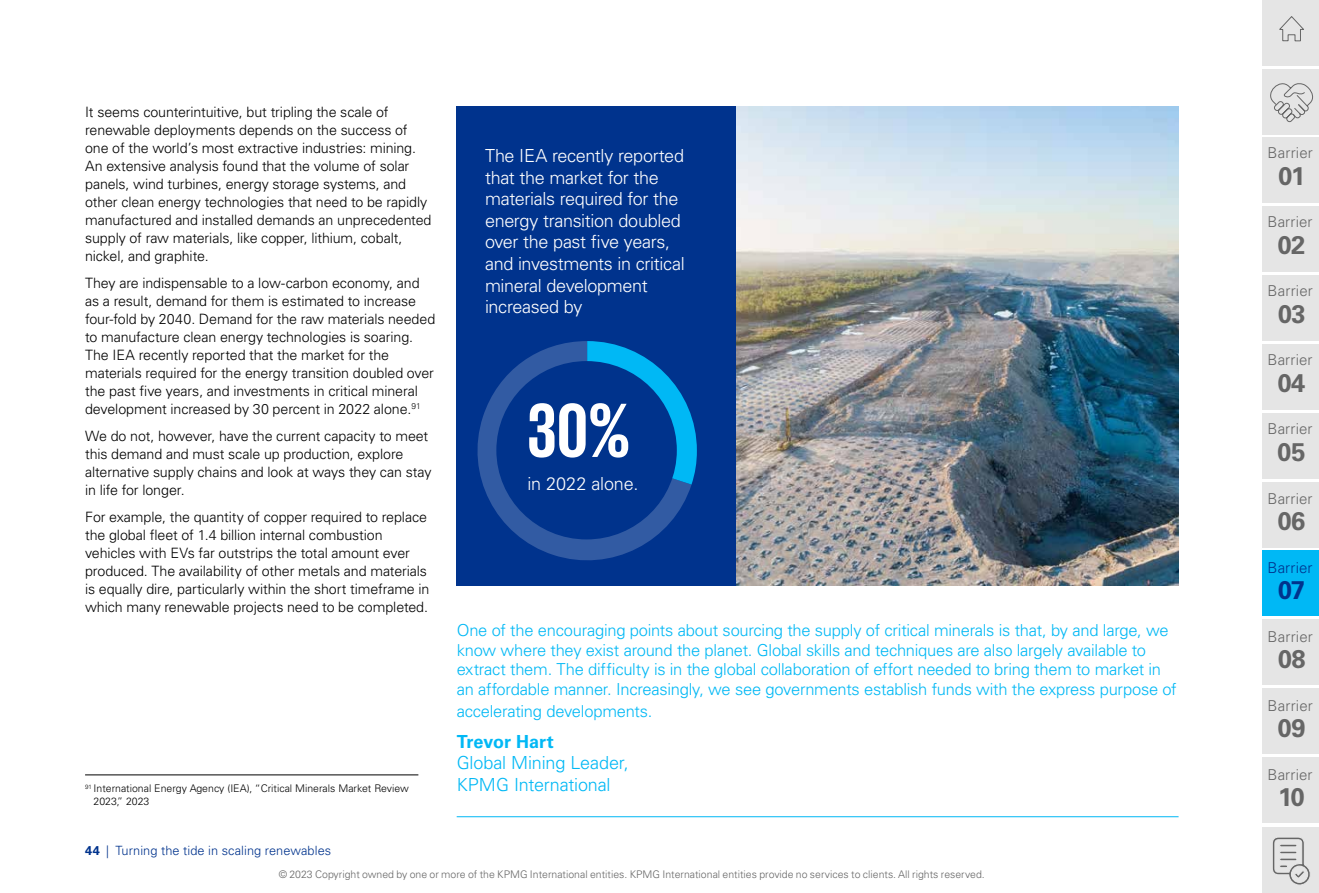
<style>
.page{position:relative;width:1319px;height:893px;background:#fff}
.page>*{position:absolute;margin:0;border:0;box-sizing:border-box;transform-origin:0 0}
.t1{font:700 78.45px "KPMG";color:#fff}
.t2{font:700 25.5px "Univers LT Std";letter-spacing:-.015em;color:#666}
.t3{font:700 25.5px "Univers LT Std";color:#00338d}
.t4{font:300 18px/21.6px "Univers LT Std";letter-spacing:-.02em;color:#fff}
.t5{font:300 18px/21.6px "Univers LT Std";letter-spacing:-.005em;color:#00b8f5}
.t6{font:700 18px "Univers LT Std";color:#00b8f5}
.t7{font:300 16.5px/19.8px "Univers LT Std";letter-spacing:-.015em;color:#00b8f5}
.t8{font:300 15px "Univers LT Std";letter-spacing:.01em;color:#666}
.t9{font:300 15px "Univers LT Std";letter-spacing:.01em;color:#00338d}
.t10{font:300 14.25px/18px "Univers LT Std";letter-spacing:-.01em;color:#000}
.t11{font:300 12.75px "Univers LT Std";letter-spacing:.005em;color:#00338d}
.t12{font:300 10.5px "Univers LT Std";color:#666}
.t13{font:300 10.5px/12.6px "Univers LT Std";color:#000}
.s1{font-weight:700}
</style>
<div class="page">
<hr style="left:85px;top:774px;width:333px;height:1px;background:#000">
<div style="left:456px;top:106px;width:280px;height:480px;background:#00338d"></div>
<svg style="left:477px;top:341px;width:214px;height:220px;fill:#325ba3"></svg>
<svg style="left:587px;top:341px;width:109px;height:144px"></svg>
<div style="left:496px;top:361px;width:180px;height:178px;background:#00338c;border-radius:50%"></div>
<img style="left:736px;top:106px;width:442px;height:480px">
<hr style="left:456px;top:816px;width:722px;height:1px;background:#00b8f5">
<div style="left:1262px;top:69px;width:56px;height:66px;background:#e5e5e5"></div>
<svg style="left:1270px;top:83px;width:43px;height:40px"></svg>
<div style="left:1262px;top:827px;width:56px;height:66px;background:#e5e5e5"></div>
<svg style="left:1272px;top:837px;width:38px;height:48px"></svg>
<div style="left:1262px;top:137px;width:56px;height:66px;background:#e5e5e5"></div>
<div style="left:1262px;top:206px;width:56px;height:66px;background:#e5e5e5"></div>
<div style="left:1262px;top:275px;width:56px;height:65px;background:#e5e5e5"></div>
<div style="left:1262px;top:344px;width:56px;height:65px;background:#e5e5e5"></div>
<div style="left:1262px;top:413px;width:56px;height:65px;background:#e5e5e5"></div>
<div style="left:1262px;top:482px;width:56px;height:65px;background:#e5e5e5"></div>
<div style="left:1262px;top:620px;width:56px;height:65px;background:#e5e5e5"></div>
<div style="left:1262px;top:688px;width:56px;height:66px;background:#e5e5e5"></div>
<div style="left:1262px;top:757px;width:56px;height:66px;background:#e5e5e5"></div>
<div style="left:1262px;top:0;width:56px;height:66px;background:#e5e5e5"></div>
<svg style="left:1279px;top:16px;width:25px;height:26px"></svg>
<div style="left:1262px;top:551px;width:56px;height:65px;background:#00b8f5"></div>
<p class="t10" style="left:85px;top:103px;width:348px">It seems counterintuitive, but tripling the scale of renewable deployments depends on the success of one of the world’s most extractive industries: mining.<br>An extensive analysis found that the volume of solar panels, wind turbines, energy storage systems, and other clean energy technologies that need to be rapidly manufactured and installed demands an unprecedented supply of raw materials, like copper, lithium, cobalt, nickel, and graphite.</p>
<p class="t10" style="left:85px;top:274px;width:352px">They are indispensable to a low-carbon economy, and as a result, demand for them is estimated to increase four-fold by 2040. Demand for the raw materials needed to manufacture clean energy technologies is soaring.<br>The IEA recently reported that the market for the materials required for the energy transition doubled over the past five years, and investments in critical mineral development increased by 30 percent in 2022 alone.<sup>91</sup></p>
<p class="t10" style="left:85px;top:427px;width:348px">We do not, however, have the current capacity to meet this demand and must scale up production, explore alternative supply chains and look at ways they can stay in life for longer.</p>
<p class="t10" style="left:85px;top:508px;width:346px">For example, the quantity of copper required to replace the global fleet of 1.4 billion internal combustion vehicles with EVs far outstrips the total amount ever produced. The availability of other metals and materials is equally dire, particularly within the short timeframe in which many renewable projects need to be completed.</p>
<p class="t13" style="left:94px;top:782px;width:316px;text-indent:-9px"><sup>91</sup> International Energy Agency (IEA), “Critical Minerals Market Review<br>2023,” 2023</p>
<p class="t4" style="left:485px;top:145px;width:201px">The IEA recently reported that the market for the materials required for the energy transition doubled over the past five years, and investments in critical mineral development increased by</p>
<h1 class="t1" style="left:527px;top:391px;width:104px">30%</h1>
<p class="t4" style="left:527px;top:473px;width:112px">in 2022 alone.</p>
<p class="t7" style="left:456px;top:620px;width:721px">One of the encouraging points about sourcing the supply of critical minerals is that, by and large, we know where they exist around the planet. Global skills and techniques are also largely available to extract them. The difficulty is in the global collaboration of effort needed to bring them to market in an affordable manner. Increasingly, we see governments establish funds with the express purpose of</p>
<p class="t7" style="left:456px;top:701px;width:197px">accelerating developments.</p>
<p class="t6" style="left:456px;top:731px;width:99px">Trevor Hart</p>
<p class="t5" style="left:456px;top:752px;width:173px">Global Mining Leader,<br>KPMG International</p>
<p class="t11" style="left:85px;top:842px;width:248px"><span class="s1">44</span> | Turning the tide in scaling renewables</p>
<p class="t12" style="left:279px;top:868px;width:707px">© 2023 Copyright owned by one or more of the KPMG International entities. KPMG International entities provide no services to clients. All rights reserved.</p>
<p class="t8" style="left:1267px;top:144px;width:47px">Barrier</p>
<h2 class="t2" style="left:1277px;top:161px;width:29px">01</h2>
<p class="t8" style="left:1267px;top:213px;width:47px">Barrier</p>
<h2 class="t2" style="left:1277px;top:230px;width:29px">02</h2>
<p class="t8" style="left:1267px;top:282px;width:47px">Barrier</p>
<h2 class="t2" style="left:1277px;top:299px;width:29px">03</h2>
<p class="t8" style="left:1267px;top:351px;width:47px">Barrier</p>
<h2 class="t2" style="left:1276px;top:368px;width:30px">04</h2>
<p class="t8" style="left:1267px;top:420px;width:47px">Barrier</p>
<h2 class="t2" style="left:1276px;top:437px;width:30px">05</h2>
<p class="t8" style="left:1267px;top:490px;width:47px">Barrier</p>
<h2 class="t2" style="left:1277px;top:506px;width:30px">06</h2>
<p class="t9" style="left:1267px;top:559px;width:47px">Barrier</p>
<h2 class="t3" style="left:1277px;top:575px;width:29px">07</h2>
<p class="t8" style="left:1267px;top:628px;width:47px">Barrier</p>
<h2 class="t2" style="left:1277px;top:644px;width:29px">08</h2>
<p class="t8" style="left:1267px;top:697px;width:47px">Barrier</p>
<h2 class="t2" style="left:1277px;top:713px;width:30px">09</h2>
<p class="t8" style="left:1267px;top:765px;width:47px">Barrier</p>
<h2 class="t2" style="left:1277px;top:782px;width:28px">10</h2>
</div>
